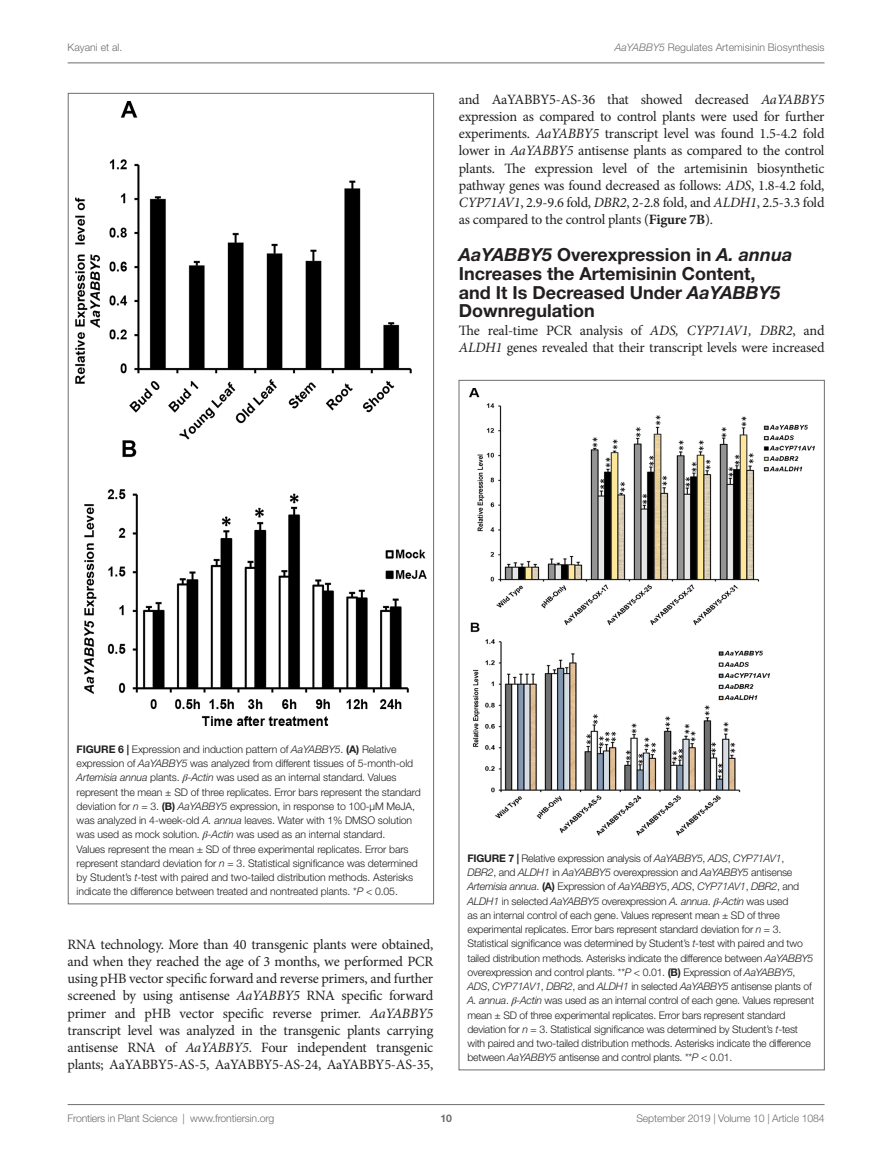
<style>
.page{position:relative;width:893px;height:1170px;background:#fff}
.page>*{position:absolute;margin:0;border:0;box-sizing:border-box;transform-origin:0 0}
._2{font:700 18px/18.8px "Helvetica Neue LT Std";color:#231f20}
.T{font:14.25px/17.2px "Minion Pro";letter-spacing:-.02em;color:#231f20;text-align:justify}
.T1{font:14.25px/17.2px "Minion Pro";letter-spacing:-.015em;color:#231f20}
.FC{font:300 10.5px/14.2px "Helvetica Neue LT Std";letter-spacing:-.02em;color:#231f20}
.t1{font:300 10.5px "Helvetica Neue LT Std";letter-spacing:-.015em;color:#6c6d70}
.t2{font:700 10.5px "Helvetica Neue LT Std";color:#6c6d70}
.s1{font-style:italic}
.s2{font-weight:700}
.s3{font-family:"STIX General";font-weight:400;font-style:italic}
</style>
<div class="page">
<hr style="left:68px;top:63px;width:756px;height:1px;background:#6c6d70">
<hr style="left:68px;top:1104px;width:756px;height:1px;background:#6c6d70">
<img style="left:76px;top:102px;width:350px;height:623px">
<img style="left:469px;top:389px;width:345px;height:446px">
<p class="t1" style="left:68px;top:41px;width:56px">Kayani et al.</p>
<p class="t1" style="left:615px;top:41px;width:211px"><span class="s1">AaYABBY5</span> Regulates Artemisinin Biosynthesis</p>
<p class="T" style="left:459px;top:90px;width:367px">and AaYABBY5-AS-36 that showed decreased <span class="s1">AaYABBY5 </span>expression as compared to control plants were used for further experiments. <span class="s1">AaYABBY5</span> transcript level was found 1.5-4.2 fold lower in <span class="s1">AaYABBY5</span> antisense plants as compared to the control plants. The expression level of the artemisinin biosynthetic pathway genes was found decreased as follows: <span class="s1">ADS</span>, 1.8-4.2 fold, <span class="s1">CYP71AV1</span>, 2.9-9.6 fold, <span class="s1">DBR2</span>, 2-2.8 fold, and <span class="s1">ALDH1</span>, 2.5-3.3 fold as compared to the control plants (<span class="s2">Figure 7B</span>).</p>
<p class="_2" style="left:459px;top:245px;width:335px"><span class="s1">AaYABBY5</span> Overexpression in <span class="s1">A. annua<br></span>Increases the Artemisinin Content,<br>and It Is Decreased Under <span class="s1">AaYABBY5<br></span>Downregulation</p>
<p class="T1" style="left:459px;top:321px;width:367px">The real-time PCR analysis of <span class="s1">ADS, CYP71AV1, DBR2</span>, and<br><span class="s1">ALDH1</span> genes revealed that their transcript levels were increased</p>
<p class="FC" style="left:77px;top:741px;width:346px"><span class="s2">FIGURE 6 |</span> Expression and induction pattern of <span class="s1">AaYABBY5</span>. <span class="s2">(A)</span> Relative expression of <span class="s1">AaYABBY5</span> was analyzed from different tissues of 5-month-old <span class="s1">Artemisia annua</span> plants. <span class="s3">β</span><span class="s1">-Actin</span> was used as an internal standard. Values represent the mean ± SD of three replicates. Error bars represent the standard deviation for <span class="s1">n</span> = 3. <span class="s2">(B)</span> <span class="s1">AaYABBY5</span> expression, in response to 100-µM MeJA, was analyzed in 4-week-old <span class="s1">A. annua</span> leaves. Water with 1% DMSO solution was used as mock solution. <span class="s3">β</span><span class="s1">-Actin</span> was used as an internal standard.<br>Values represent the mean ± SD of three experimental replicates. Error bars represent standard deviation for <span class="s1">n</span> = 3. Statistical significance was determined by Student’s <span class="s1">t</span>-test with paired and two-tailed distribution methods. Asterisks indicate the difference between treated and nontreated plants. *<span class="s1">P</span> &lt; 0.05.</p>
<p class="T" style="left:68px;top:935px;width:367px">RNA technology. More than 40 transgenic plants were obtained, and when they reached the age of 3 months, we performed PCR using pHB vector specific forward and reverse primers, and further screened by using antisense <span class="s1">AaYABBY5</span> RNA specific forward primer and pHB vector specific reverse primer. <span class="s1">AaYABBY5 </span>transcript level was analyzed in the transgenic plants carrying antisense RNA of <span class="s1">AaYABBY5</span>. Four independent transgenic plants; AaYABBY5-AS-5, AaYABBY5-AS-24, AaYABBY5-AS-35,</p>
<p class="FC" style="left:467px;top:850px;width:348px"><span class="s2">FIGURE 7 |</span> Relative expression analysis of <span class="s1">AaYABBY5</span>, <span class="s1">ADS</span>, <span class="s1">CYP71AV1</span>, <span class="s1">DBR2</span>, and <span class="s1">ALDH1</span> in <span class="s1">AaYABBY5</span> overexpression and <span class="s1">AaYABBY5</span> antisense <span class="s1">Artemisia annua</span>. <span class="s2">(A)</span> Expression of <span class="s1">AaYABBY5</span>, <span class="s1">ADS</span>, <span class="s1">CYP71AV1</span>, <span class="s1">DBR2</span>, and <span class="s1">ALDH1</span> in selected <span class="s1">AaYABBY5</span> overexpression <span class="s1">A. annua</span>. <span class="s3">β</span><span class="s1">-Actin</span> was used<br>as an internal control of each gene. Values represent mean ± SD of three experimental replicates. Error bars represent standard deviation for <span class="s1">n</span> = 3.<br>Statistical significance was determined by Student’s <span class="s1">t</span>-test with paired and two tailed distribution methods. Asterisks indicate the difference between <span class="s1">AaYABBY5 </span>overexpression and control plants. **<span class="s1">P</span> &lt; 0.01. <span class="s2">(B)</span> Expression of <span class="s1">AaYABBY5</span>, <span class="s1">ADS</span>, <span class="s1">CYP71AV1</span>, <span class="s1">DBR2</span>, and <span class="s1">ALDH1</span> in selected <span class="s1">AaYABBY5</span> antisense plants of <span class="s1">A. annua</span>. <span class="s3">β</span><span class="s1">-Actin</span> was used as an internal control of each gene. Values represent mean ± SD of three experimental replicates. Error bars represent standard deviation for <span class="s1">n</span> = 3. Statistical significance was determined by Student’s <span class="s1">t</span>-test with paired and two-tailed distribution methods. Asterisks indicate the difference between <span class="s1">AaYABBY5</span> antisense and control plants. **<span class="s1">P</span> &lt; 0.01.</p>
<p class="t1" style="left:68px;top:1111px;width:208px">Frontiers in Plant Science | www.frontiersin.org</p>
<p class="t2" style="left:440px;top:1111px;width:13px">10</p>
<p class="t1" style="left:636px;top:1111px;width:190px">September 2019 | Volume 10 | Article 1084</p>
</div>
